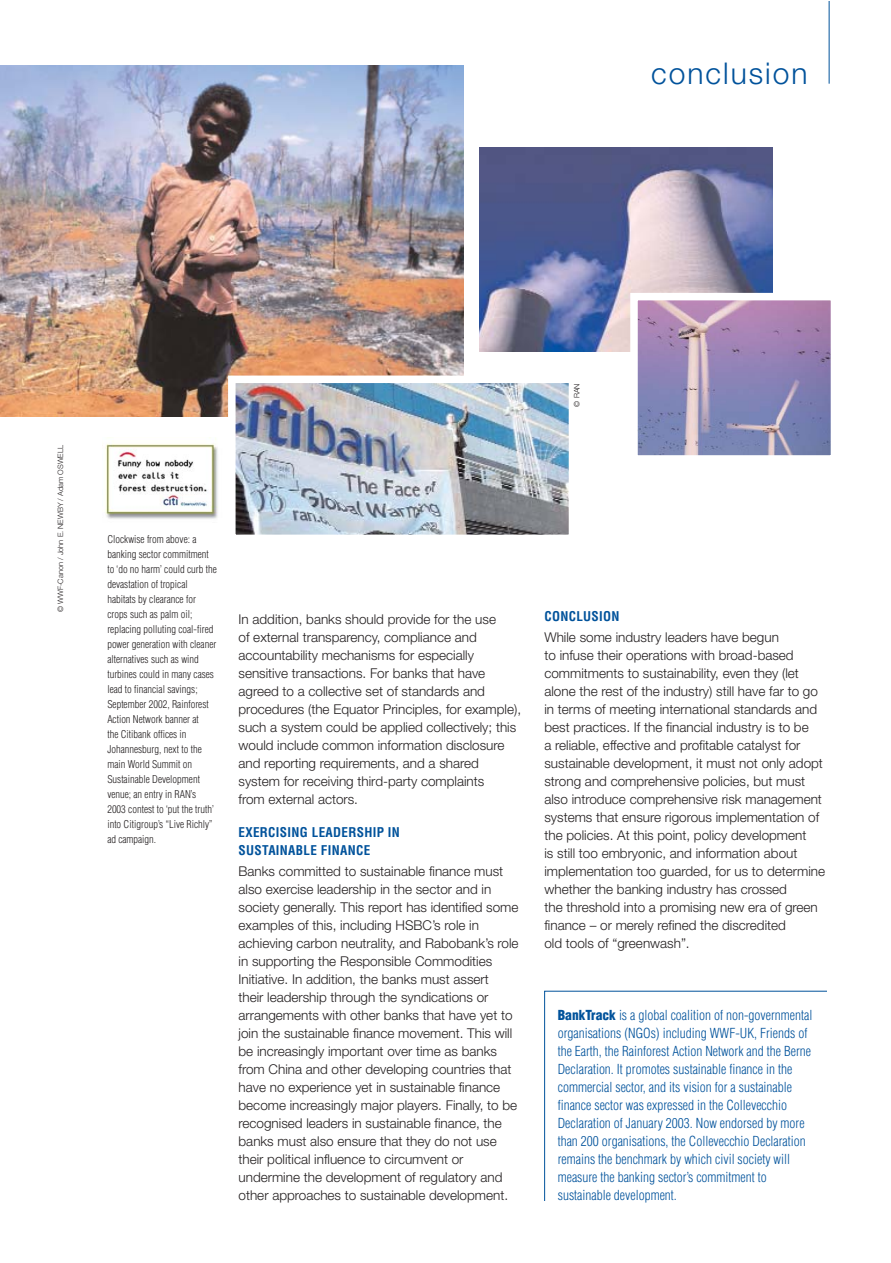
<style>
.page{position:relative;width:891px;height:1263px;background:#fff}
.page>*{position:absolute;margin:0;border:0;box-sizing:border-box;transform-origin:0 0}
.t1{font:300 30px "Helvetica Neue";letter-spacing:.065em;color:#00529b}
.t2{font:300 13.5px/18px "Helvetica Neue";color:#231f20}
.t3{font:300 condensed 13.5px/18px "Helvetica";color:#00529b}
.t4{font:700 condensed 13.2px/18px "Helvetica";letter-spacing:.025em;color:#00529b}
.t5{font:300 condensed 10.5px/15px "Helvetica";color:#231f20}
.t6{font:300 7.5px "Helvetica Neue";color:#231f20}
.s1{font-weight:900}
</style>
<div class="page">
<img style="left:0;top:65px;width:464px;height:351px">
<img style="left:480px;top:147px;width:293px;height:204px">
<img style="left:237px;top:385px;width:330px;height:148px">
<div style="left:228px;top:376px;width:348px;height:166px;border:8px solid #fff"></div>
<img style="left:639px;top:302px;width:190px;height:152px">
<div style="left:630px;top:293px;width:208px;height:170px;border:8px solid #fff"></div>
<hr style="left:829px;top:1px;width:1px;height:83px;background:#00529b">
<img style="left:105px;top:438px;width:113px;height:81px">
<h1 class="t1" style="left:651px;top:63px;width:158px">conclusion</h1>
<p class="t6" style="left:58px;top:612px;width:168px;rotate:-90deg">© WWF-Canon / John E. NEWBY / Adam OSWELL</p>
<p class="t6" style="left:574px;top:406px;width:25px;rotate:-90deg">© RAN</p>
<p class="t5" style="left:107px;top:532px;width:111px">Clockwise from above: a banking sector commitment to ‘do no harm’ could curb the devastation of tropical habitats by clearance for crops such as palm oil; replacing polluting coal-fired power generation with cleaner alternatives such as wind turbines could in many cases lead to financial savings;<br>September 2002, Rainforest<br>Action Network banner at<br>the Citibank offices in<br>Johannesburg, next to the main World Summit on<br>Sustainable Development venue; an entry in RAN’s<br>2003 contest to ‘put the truth’ into Citigroup’s “Live Richly” ad campaign.</p>
<p class="t2" style="left:239px;top:612px;width:284px">In addition, banks should provide for the use<br>of external transparency, compliance and accountability mechanisms for especially sensitive transactions. For banks that have agreed to a collective set of standards and procedures (the Equator Principles, for example), such a system could be applied collectively; this would include common information disclosure and reporting requirements, and a shared system for receiving third-party complaints<br>from external actors.</p>
<p class="t4" style="left:239px;top:824px;width:163px">EXERCISING LEADERSHIP IN<br>SUSTAINABLE FINANCE</p>
<p class="t2" style="left:239px;top:864px;width:282px">Banks committed to sustainable finance must also exercise leadership in the sector and in society generally. This report has identified some examples of this, including HSBC’s role in achieving carbon neutrality, and Rabobank’s role in supporting the Responsible Commodities Initiative. In addition, the banks must assert<br>their leadership through the syndications or arrangements with other banks that have yet to join the sustainable finance movement. This will be increasingly important over time as banks from China and other developing countries that have no experience yet in sustainable finance become increasingly major players. Finally, to be recognised leaders in sustainable finance, the banks must also ensure that they do not use their political influence to circumvent or undermine the development of regulatory and other approaches to sustainable development.</p>
<p class="t4" style="left:544px;top:608px;width:77px">CONCLUSION</p>
<p class="t2" style="left:544px;top:630px;width:282px">While some industry leaders have begun<br>to infuse their operations with broad-based commitments to sustainability, even they (let alone the rest of the industry) still have far to go in terms of meeting international standards and best practices. If the financial industry is to be<br>a reliable, effective and profitable catalyst for sustainable development, it must not only adopt strong and comprehensive policies, but must also introduce comprehensive risk management systems that ensure rigorous implementation of the policies. At this point, policy development<br>is still too embryonic, and information about implementation too guarded, for us to determine whether the banking industry has crossed<br>the threshold into a promising new era of green finance – or merely refined the discredited<br>old tools of “greenwash”.</p>
<p class="t3" style="left:558px;top:1007px;width:256px"><span class="s1">BankTrack</span> is a global coalition of non-governmental organisations (NGOs) including WWF-UK, Friends of the Earth, the Rainforest Action Network and the Berne Declaration. It promotes sustainable finance in the commercial sector, and its vision for a sustainable finance sector was expressed in the Collevecchio Declaration of January 2003. Now endorsed by more than 200 organisations, the Collevecchio Declaration remains the benchmark by which civil society will measure the banking sector’s commitment to sustainable development.</p>
</div>
